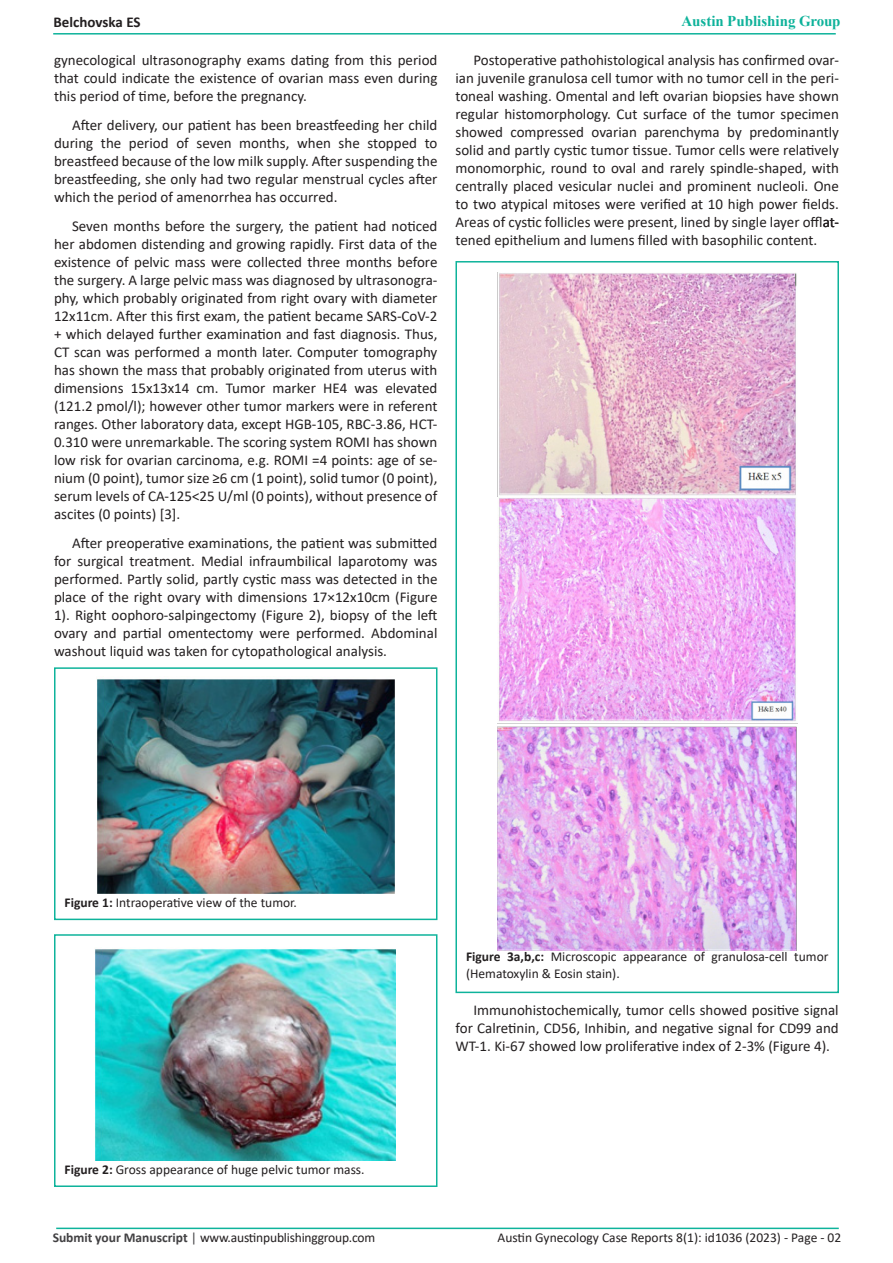
<style>
.page{position:relative;width:893px;height:1263px;background:#fff}
.page>*{position:absolute;margin:0;border:0;box-sizing:border-box;transform-origin:0 0}
.t1{font:15px/18px "Calibri";color:#231f20;text-align:justify}
.t2{font:700 15px "Times New Roman";color:#0eb29a}
.t3{font:700 15px "Calibri";color:#231f20}
.t4{font:13.5px/16.5px "Calibri";color:#231f20}
.s1{color:#0eb39b}
.s2{font-weight:700}
.s3{font-weight:700;color:#414042}
.s4{color:#414042}
</style>
<div class="page">
<hr style="left:53px;top:33px;width:783px;height:2px;background:#0eb39b">
<hr style="left:56px;top:1227px;width:783px;height:2px;background:#0eb39b">
<div style="left:54px;top:667px;width:383px;height:253px;border:2px solid #0eb39b"></div>
<img style="left:96px;top:678px;width:299px;height:216px">
<div style="left:54px;top:934px;width:383px;height:253px;border:2px solid #0eb39b"></div>
<img style="left:95px;top:949px;width:300px;height:211px">
<div style="left:455px;top:261px;width:384px;height:732px;border:2px solid #0eb39b"></div>
<img style="left:497px;top:272px;width:300px;height:679px">
<p class="t3" style="left:53px;top:11px;width:89px">Belchovska ES</p>
<p class="t2" style="left:681px;top:10px;width:161px"><span class="s1">A</span>ustin Publishing Group</p>
<p class="t1" style="left:54px;top:51px;width:385px">gynecological ultrasonography exams dating from this period that could indicate the existence of ovarian mass even during this period of time, before the pregnancy.</p>
<p class="t1" style="left:54px;top:116px;width:385px;text-indent:18px">After delivery, our patient has been breastfeeding her child during the period of seven months, when she stopped to breastfeed because of the low milk supply. After suspending the breastfeeding, she only had two regular menstrual cycles after which the period of amenorrhea has occurred.</p>
<p class="t1" style="left:54px;top:216px;width:385px;text-indent:18px">Seven months before the surgery, the patient had noticed her abdomen distending and growing rapidly. First data of the existence of pelvic mass were collected three months before the surgery. A large pelvic mass was diagnosed by ultrasonogra&shy;phy, which probably originated from right ovary with diameter 12x11cm. After this first exam, the patient became SARS-CoV-2 + which delayed further examination and fast diagnosis. Thus, CT scan was performed a month later. Computer tomography has shown the mass that probably originated from uterus with dimensions 15x13x14 cm. Tumor marker HE4 was elevated (121.2 pmol/l); however other tumor markers were in referent ranges. Other laboratory data, except HGB-105, RBC-3.86, HCT-0.310 were unremarkable. The scoring system ROMI has shown low risk for ovarian carcinoma, e.g. ROMI =4 points: age of se&shy;nium (0 point), tumor size ≥6 cm (1 point), solid tumor (0 point), serum levels of CA-125&lt;25 U/ml (0 points), without presence of ascites (0 points) [3].</p>
<p class="t1" style="left:54px;top:533px;width:385px;text-indent:18px">After preoperative examinations, the patient was submitted for surgical treatment. Medial infraumbilical laparotomy was performed. Partly solid, partly cystic mass was detected in the place of the right ovary with dimensions 17×12x10cm (Figure 1). Right oophoro-salpingectomy (Figure 2), biopsy of the left ovary and partial omentectomy were performed. Abdominal washout liquid was taken for cytopathological analysis.</p>
<p class="t1" style="left:455px;top:51px;width:385px;text-indent:18px">Postoperative pathohistological analysis has confirmed ovar&shy;ian juvenile granulosa cell tumor with no tumor cell in the peri&shy;toneal washing. Omental and left ovarian biopsies have shown regular histomorphology. Cut surface of the tumor specimen showed compressed ovarian parenchyma by predominantly solid and partly cystic tumor tissue. Tumor cells were relatively monomorphic, round to oval and rarely spindle-shaped, with centrally placed vesicular nuclei and prominent nucleoli. One to two atypical mitoses were verified at 10 high power fields.<br>Areas of cystic follicles were present, lined by single layer ofat&shy;tened epithelium and lumens filled with basophilic content.</p>
<p class="t4" style="left:64px;top:894px;width:234px"><span class="s2">Figure 1:</span> Intraoperative view of the tumor.</p>
<p class="t4" style="left:64px;top:1160px;width:302px"><span class="s2">Figure 2:</span> Gross appearance of huge pelvic tumor mass.</p>
<p class="t4" style="left:466px;top:948px;width:364px"><span class="s2">Figure 3a,b,c:</span> Microscopic appearance of granulosa-cell tumor (Hematoxylin &amp; Eosin stain).</p>
<p class="t1" style="left:455px;top:1000px;width:385px;text-indent:18px">Immunohistochemically, tumor cells showed positive signal for Calretinin, CD56, Inhibin, and negative signal for CD99 and WT-1. Ki-67 showed low proliferative index of 2-3% (Figure 4).</p>
<p class="t4" style="left:53px;top:1228px;width:324px"><span class="s3">Submit your Manuscript</span> <span class="s4">|</span> www.austinpublishinggroup.com</p>
<p class="t4" style="left:498px;top:1229px;width:345px">Austin Gynecology Case Reports 8(1): id1036 (2023) - Page - 02</p>
</div>
